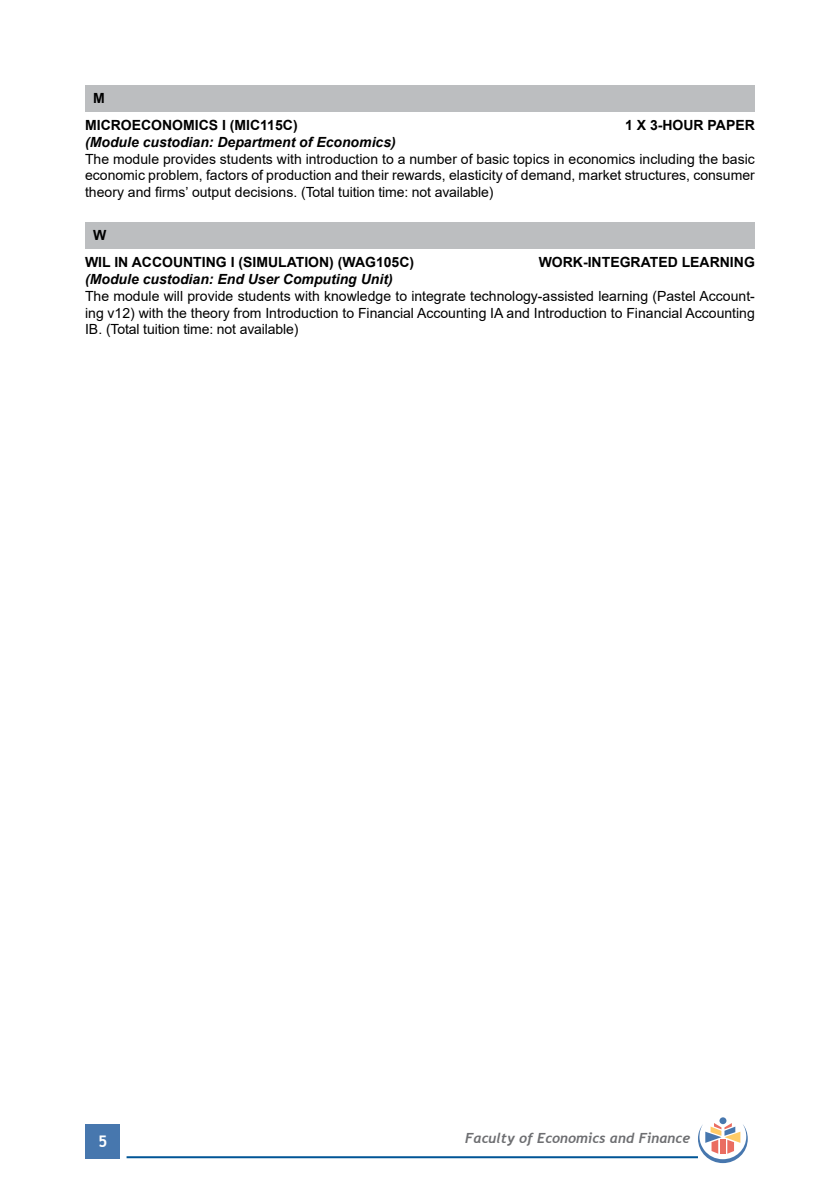
<style>
.page{position:relative;width:840px;height:1191px;background:#fff}
.page>*{position:absolute;margin:0;border:0;box-sizing:border-box;transform-origin:0 0}
.t1{font:700 16px "Trebuchet MS";color:#fff}
.t2{font:14px/16.8px "Arial";letter-spacing:-.01em;color:#000;text-align:justify}
.t3{font:700 14px/26.8px "Arial";color:#000}
.t4{font:italic 700 14px "Arial";color:#000}
.t5{font:italic 700 14px "Trebuchet";color:#6d6e71}
</style>
<div class="page">
<div style="left:86px;top:1124px;width:34px;height:34px;background:#4777ae"></div>
<hr style="left:126px;top:1156px;width:571px;height:2px;background:#005596">
<div style="left:719px;top:1117px;width:7px;height:7px;background:#4777ae;border-radius:50%"></div>
<svg style="left:697px;top:1123px;width:50px;height:40px"></svg>
<div style="left:85px;top:85px;width:669px;height:26px;background:#bcbec0"></div>
<div style="left:85px;top:222px;width:669px;height:26px;background:#bcbec0"></div>
<p class="t3" style="left:85px;top:85px;width:214px;text-indent:8px">M<br>MICROECONOMICS I (MIC115C)</p>
<p class="t3" style="left:624px;top:112px;width:131px">1 X 3-HOUR PAPER</p>
<p class="t4" style="left:85px;top:133px;width:312px">(Module custodian: Department of Economics)</p>
<p class="t2" style="left:85px;top:150px;width:671px">The module provides students with introduction to a number of basic topics in economics including the basic economic problem, factors of production and their rewards, elasticity of demand, market structures, consumer theory and firms’ output decisions. (Total tuition time: not available)</p>
<p class="t3" style="left:85px;top:222px;width:330px;text-indent:8px">W<br>WIL IN ACCOUNTING I (SIMULATION) (WAG105C)</p>
<p class="t3" style="left:538px;top:249px;width:217px">WORK-INTEGRATED LEARNING</p>
<p class="t4" style="left:85px;top:270px;width:309px">(Module custodian: End User Computing Unit)</p>
<p class="t2" style="left:85px;top:287px;width:671px">The module will provide students with knowledge to integrate technology-assisted learning (Pastel Account&shy;ing v12) with the theory from Introduction to Financial Accounting IA and Introduction to Financial Accounting IB. (Total tuition time: not available)</p>
<p class="t1" style="left:98px;top:1131px;width:11px">5</p>
<p class="t5" style="left:465px;top:1129px;width:226px">Faculty of Economics and Finance</p>
</div>
